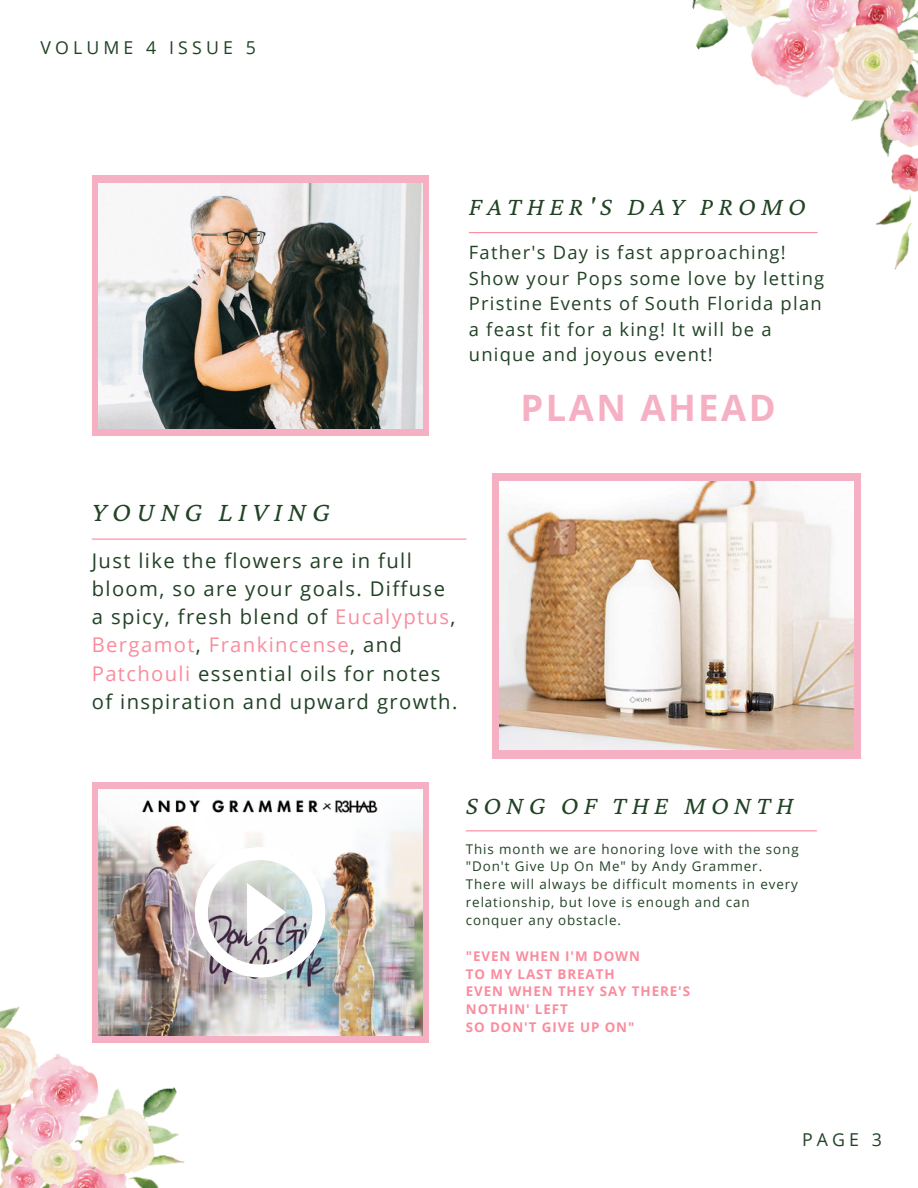
<style>
.page{position:relative;width:918px;height:1188px;background:#fff}
.page>*{position:absolute;margin:0;border:0;box-sizing:border-box;transform-origin:0 0}
.t1{font:700 36.45px "Open Sans";letter-spacing:.07em;color:#f5b0c4}
.t2{font:italic 28.05px "Crimson Pro";letter-spacing:.2em;color:#224225}
.t3{font:italic 26.25px "Crimson Pro";letter-spacing:.2em;color:#224225}
.t4{font:20.25px/28.2px "Open Sans";letter-spacing:.065em;color:#224225}
.t5{font:18.3px/25.5px "Open Sans";letter-spacing:.07em;color:#224225}
.t6{font:17.7px "Open Sans";letter-spacing:.23em;color:#224225}
.t7{font:13.35px/17.9px "Open Sans";letter-spacing:.07em;color:#224225}
.t8{font:700 13.35px "Open Sans";letter-spacing:.065em;color:#fa8c9e}
.s1{color:#fa8c9e}
</style>
<div class="page">
<div style="left:92px;top:176px;width:337px;height:260px;background:#f5b0c4"></div>
<img style="left:98px;top:183px;width:324px;height:246px">
<hr style="left:469px;top:232px;width:349px;height:1px;background:#fa8c9e">
<div style="left:492px;top:473px;width:369px;height:285px;background:#f5b0c4"></div>
<hr style="left:92px;top:539px;width:374px;height:1px;background:#fa8c9e">
<div style="left:92px;top:782px;width:337px;height:261px;background:#f5b0c4"></div>
<img style="left:98px;top:790px;width:324px;height:245px">
<hr style="left:466px;top:830px;width:351px;height:1px;background:#fa8c9e">
<svg style="left:227px;top:847px;width:98px;height:131px"></svg>
<img style="left:499px;top:482px;width:355px;height:268px">
<img style="left:643px;top:0;width:275px;height:270px">
<img style="left:712px;top:0;width:81px;height:31px">
<img style="left:824px;top:17px;width:94px;height:92px">
<img style="left:746px;top:12px;width:99px;height:93px">
<img style="left:682px;top:0;width:79px;height:20px">
<img style="left:0;top:828px;width:227px;height:360px">
<img style="left:74px;top:1104px;width:83px;height:75px">
<img style="left:0;top:1019px;width:43px;height:92px">
<img style="left:26px;top:1050px;width:75px;height:69px">
<img style="left:26px;top:1137px;width:56px;height:51px">
<p class="t6" style="left:40px;top:35px;width:217px">VOLUME 4 ISSUE 5</p>
<p class="t3" style="left:469px;top:192px;width:338px">FATHER'S DAY PROMO</p>
<p class="t5" style="left:469px;top:240px;width:357px">Father's Day is fast approaching!<br>Show your Pops some love by letting<br>Pristine Events of South Florida plan a feast fit for a king! It will be a unique and joyous event!</p>
<p class="t1" style="left:521px;top:382px;width:257px">PLAN AHEAD</p>
<p class="t2" style="left:92px;top:496px;width:239px">YOUNG LIVING</p>
<p class="t4" style="left:92px;top:546px;width:367px">Just like the flowers are in full bloom, so are your goals. Diffuse a spicy, fresh blend of <span class="s1">Eucalyptus</span>, <span class="s1">Bergamot</span>, <span class="s1">Frankincense</span>, and <span class="s1">Patchouli</span> essential oils for notes of inspiration and upward growth.</p>
<p class="t3" style="left:466px;top:790px;width:329px">SONG OF THE MONTH</p>
<p class="t7" style="left:466px;top:839px;width:334px">This month we are honoring love with the song "Don't Give Up On Me" by Andy Grammer.<br>There will always be difficult moments in every relationship, but love is enough and can conquer any obstacle.</p>
<p class="t8" style="left:466px;top:946px;width:176px">"EVEN WHEN I'M DOWN</p>
<p class="t8" style="left:466px;top:964px;width:150px">TO MY LAST BREATH</p>
<p class="t8" style="left:466px;top:982px;width:226px">EVEN WHEN THEY SAY THERE'S</p>
<p class="t8" style="left:466px;top:1000px;width:103px">NOTHIN' LEFT</p>
<p class="t8" style="left:466px;top:1018px;width:170px">SO DON'T GIVE UP ON"</p>
<p class="t6" style="left:802px;top:1127px;width:82px">PAGE 3</p>
</div>
